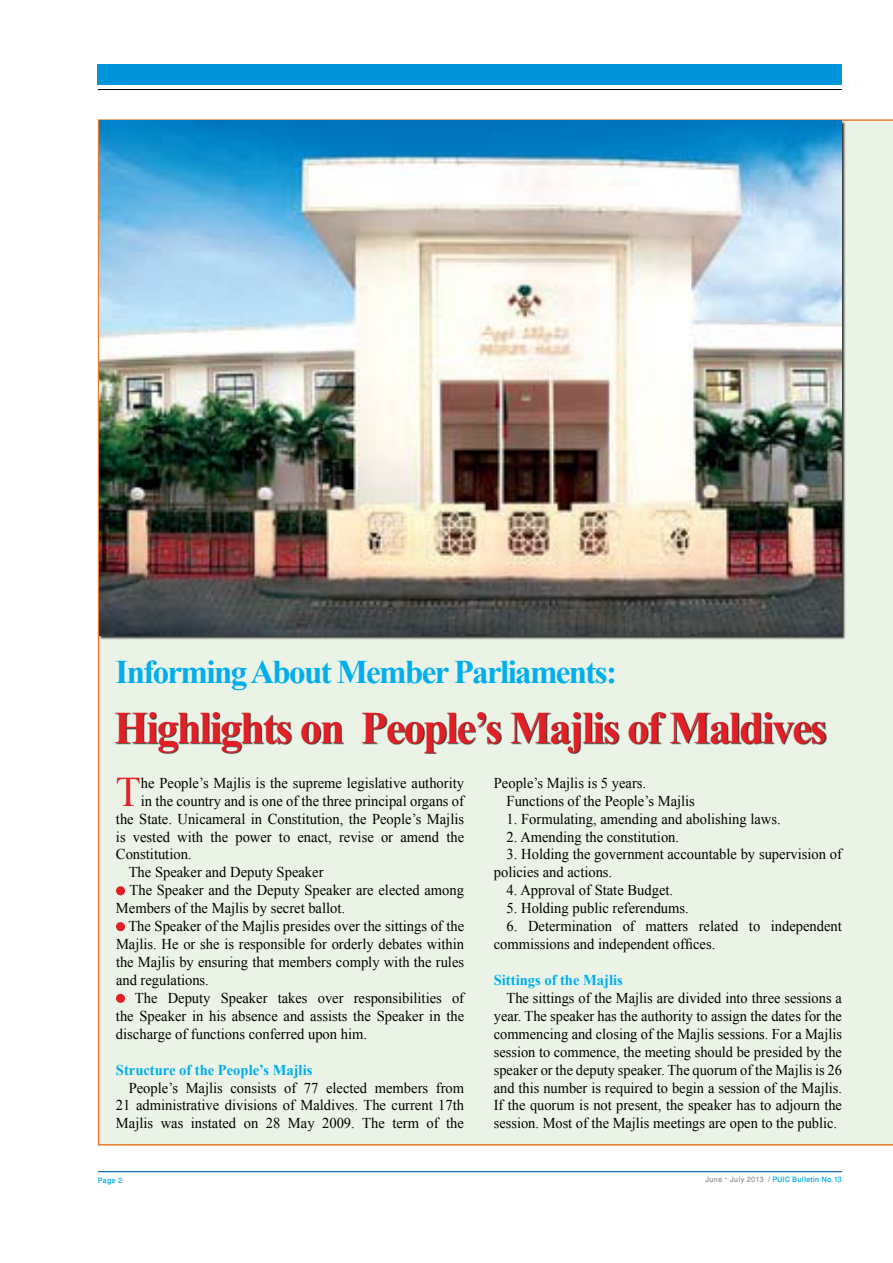
<style>
.page{position:relative;width:893px;height:1263px;background:#fff}
.page>*{position:absolute;margin:0;border:0;box-sizing:border-box;transform-origin:0 0}
.t1{font:700 45px "Times New Roman";letter-spacing:-.04em;color:#e31f26}
.t2{font:42px "Times New Roman";color:#e31f26}
.t3{font:700 33px "Times New Roman";letter-spacing:-.05em;color:#00aeef}
.t4{font:15px/18px "Times New Roman";color:#000}
.t5{font:15px/18px "Times New Roman";color:#000;text-align:justify;scale:.96 1}
.t6{font:700 15px "Times New Roman";color:#00aeef}
.t7{font:500 10.5px "Win Soft Pro";color:#00aeef}
.s1{color:#939598}
</style>
<div class="page">
<hr style="left:98px;top:1171px;width:744px;height:1px;background:#005ea1">
<hr style="left:98px;top:89px;width:744px;height:1px;background:#000">
<div style="left:98px;top:64px;width:744px;height:21px;background:#0095da"></div>
<div style="left:98px;top:119px;width:795px;height:1026px;background:#eaf3e6"></div>
<div style="left:116px;top:713px;width:777px;height:65px;background:#000;opacity:.75"></div>
<div style="left:116px;top:886px;width:9px;height:9px;background:#e31f26;border-radius:50%"></div>
<div style="left:116px;top:922px;width:9px;height:9px;background:#e31f26;border-radius:50%"></div>
<div style="left:116px;top:994px;width:9px;height:9px;background:#e31f26;border-radius:50%"></div>
<div style="left:99px;top:121px;width:753px;height:524px;background:#000;opacity:.75"></div>
<img style="left:99px;top:121px;width:743px;height:514px">
<h3 class="t3" style="left:116px;top:649px;width:503px">Informing About Member Parliaments:</h3>
<h1 class="t1" style="left:114px;top:696px;width:714px">Highlights on People’s Majlis of Maldives</h1>
<h2 class="t2" style="left:116px;top:763px;width:26px">T</h2>
<p class="t4" style="left:141px;top:773px;width:325px">he People’s Majlis is the supreme legislative authority</p>
<p class="t4" style="left:507px;top:773px;width:190px;text-indent:-13px">People’s Majlis is 5 years.<br>Functions of the People’s Majlis</p>
<p class="t4" style="left:507px;top:809px;width:276px">1. Formulating, amending and abolishing laws.</p>
<p class="t4" style="left:507px;top:827px;width:174px">2. Amending the constitution.</p>
<p class="t4" style="left:494px;top:845px;width:350px;text-indent:13px">3. Holding the government accountable by supervision of policies and actions.</p>
<p class="t4" style="left:507px;top:881px;width:168px">4. Approval of State Budget.</p>
<p class="t4" style="left:507px;top:899px;width:184px">5. Holding public referendums.</p>
<p class="t4" style="left:494px;top:917px;width:350px;text-indent:13px">6. Determination of matters related to independent commissions and independent offices.</p>
<p class="t6" style="left:494px;top:969px;width:130px">Sittings of the Majlis</p>
<p class="t5" style="left:494px;top:989px;width:364px;text-indent:13px">The sittings of the Majlis are divided into three sessions a year. The speaker has the authority to assign the dates for the commencing and closing of the Majlis sessions. For a Majlis session to commence, the meeting should be presided by the speaker or the deputy speaker. The quorum of the Majlis is 26 and this number is required to begin a session of the Majlis.<br>If the quorum is not present, the speaker has to adjourn the session. Most of the Majlis meetings are open to the public.</p>
<p class="t4" style="left:141px;top:791px;width:325px">in the country and is one of the three principal organs of</p>
<p class="t4" style="left:116px;top:809px;width:350px">the State. Unicameral in Constitution, the People’s Majlis</p>
<p class="t4" style="left:116px;top:827px;width:350px">is vested with the power to enact, revise or amend the</p>
<p class="t4" style="left:116px;top:845px;width:77px">Constitution.</p>
<p class="t4" style="left:129px;top:863px;width:196px">The Speaker and Deputy Speaker</p>
<p class="t4" style="left:130px;top:881px;width:336px">The Speaker and the Deputy Speaker are elected among</p>
<p class="t4" style="left:116px;top:899px;width:231px">Members of the Majlis by secret ballot.</p>
<p class="t4" style="left:128px;top:917px;width:337px">The Speaker of the Majlis presides over the sittings of the</p>
<p class="t4" style="left:116px;top:935px;width:350px">Majlis. He or she is responsible for orderly debates within</p>
<p class="t4" style="left:116px;top:953px;width:350px">the Majlis by ensuring that members comply with the rules</p>
<p class="t4" style="left:116px;top:971px;width:94px">and regulations.</p>
<p class="t4" style="left:135px;top:989px;width:331px">The Deputy Speaker takes over responsibilities of</p>
<p class="t4" style="left:116px;top:1006px;width:350px">the Speaker in his absence and assists the Speaker in the</p>
<p class="t4" style="left:116px;top:1024px;width:253px">discharge of functions conferred upon him.</p>
<p class="t6" style="left:116px;top:1059px;width:198px">Structure of the People’s Majlis</p>
<p class="t4" style="left:116px;top:1078px;width:350px;text-align:justify;text-indent:13px">People’s Majlis consists of 77 elected members from 21 administrative divisions of Maldives. The current 17th Majlis was instated on 28 May 2009. The term of the</p>
<p class="t7" style="left:98px;top:1172px;width:26px">Page 2</p>
<p class="t7" style="left:705px;top:1172px;width:138px"><span class="s1">June – July 2013 /</span> PUIC Bulletin No.13</p>
</div>
